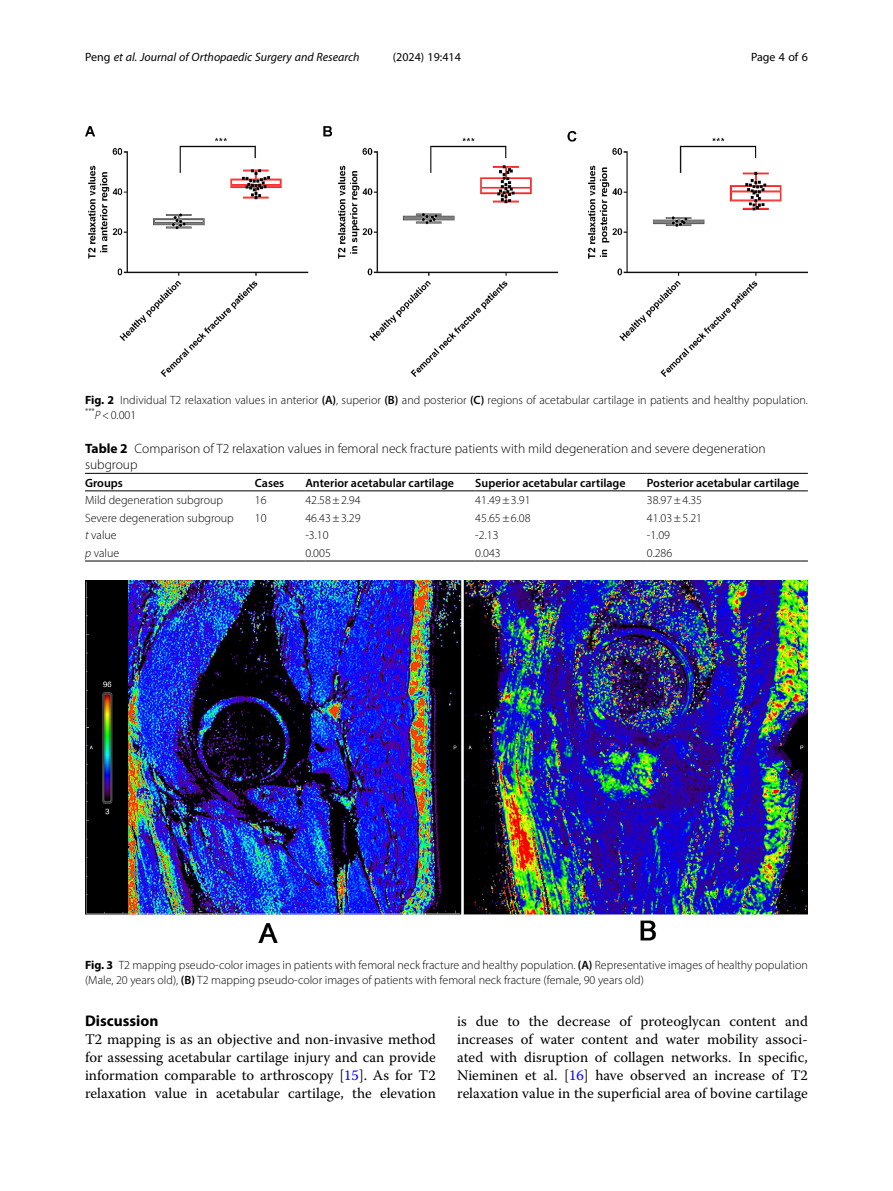
<style>
.page{position:relative;width:893px;height:1191px;background:#fff}
.page>*{position:absolute;margin:0;border:0;box-sizing:border-box;transform-origin:0 0}
.Head_1{font:700 15.45px "Myriad Pro";color:#000}
.Body_Text{font:14.7px/18px "Warnock Pro";color:#000;text-align:justify}
.Table_Caption{font:300 13.5px/16.5px "Myriad Pro";color:#000}
.Figure_Caption{font:300 12px/15px "Myriad Pro";color:#000}
.Table_Body{font:300 12px "Myriad Pro";color:#000}
.Table_Head{font:600 12px "Myriad Pro";color:#000}
.t1{font:italic 12px "Myriad Pro";color:#000}
.t2{font:12px "Myriad Pro";color:#000}
.s1{font-style:normal}
.s2{font-weight:700}
.s3{font-weight:600}
.s4{font-style:italic}
.s5{color:#00f}
</style>
<div class="page">
<hr style="left:85px;top:490px;width:170px;height:1px;background:#000">
<hr style="left:255px;top:473px;width:50px;height:1px;background:#000">
<hr style="left:255px;top:490px;width:50px;height:1px;background:#000">
<hr style="left:305px;top:473px;width:170px;height:1px;background:#000">
<hr style="left:305px;top:490px;width:170px;height:1px;background:#000">
<hr style="left:475px;top:473px;width:172px;height:1px;background:#000">
<hr style="left:475px;top:490px;width:172px;height:1px;background:#000">
<hr style="left:647px;top:473px;width:161px;height:1px;background:#000">
<hr style="left:647px;top:490px;width:161px;height:1px;background:#000">
<hr style="left:85px;top:561px;width:170px;height:1px;background:#000">
<hr style="left:255px;top:561px;width:50px;height:1px;background:#000">
<hr style="left:305px;top:561px;width:170px;height:1px;background:#000">
<hr style="left:475px;top:561px;width:172px;height:1px;background:#000">
<hr style="left:647px;top:561px;width:161px;height:1px;background:#000">
<hr style="left:85px;top:473px;width:170px;height:1px;background:#000">
<img style="left:85px;top:580px;width:723px;height:362px">
<img style="left:85px;top:126px;width:723px;height:251px">
<p class="t1" style="left:85px;top:50px;width:276px"><span class="s1">Peng</span> et al. Journal of Orthopaedic Surgery and Research</p>
<p class="t2" style="left:393px;top:50px;width:70px">(2024) 19:414</p>
<p class="t2" style="left:751px;top:50px;width:58px">Page 4 of 6</p>
<p class="Figure_Caption" style="left:85px;top:392px;width:724px"><span class="s2">Fig. 2</span> Individual T2 relaxation values in anterior <span class="s3">(A)</span>, superior <span class="s3">(B)</span> and posterior <span class="s3">(C)</span> regions of acetabular cartilage in patients and healthy population. <sup>***</sup><span class="s4">P</span>&lt;0.001</p>
<p class="Table_Caption" style="left:85px;top:440px;width:682px"><span class="s2">Table 2</span> Comparison of T2 relaxation values in femoral neck fracture patients with mild degeneration and severe degeneration subgroup</p>
<p class="Table_Head" style="left:85px;top:475px;width:39px">Groups</p>
<p class="Table_Head" style="left:255px;top:475px;width:31px">Cases</p>
<p class="Table_Head" style="left:305px;top:475px;width:150px">Anterior acetabular cartilage</p>
<p class="Table_Head" style="left:475px;top:475px;width:152px">Superior acetabular cartilage</p>
<p class="Table_Head" style="left:647px;top:475px;width:154px">Posterior acetabular cartilage</p>
<p class="Table_Body" style="left:85px;top:493px;width:140px">Mild degeneration subgroup</p>
<p class="Table_Body" style="left:255px;top:493px;width:13px">16</p>
<p class="Table_Body" style="left:305px;top:493px;width:57px">42.58±2.94</p>
<p class="Table_Body" style="left:475px;top:493px;width:57px">41.49±3.91</p>
<p class="Table_Body" style="left:647px;top:493px;width:57px">38.97±4.35</p>
<p class="Table_Body" style="left:85px;top:510px;width:150px">Severe degeneration subgroup</p>
<p class="Table_Body" style="left:255px;top:510px;width:13px">10</p>
<p class="Table_Body" style="left:305px;top:510px;width:57px">46.43±3.29</p>
<p class="Table_Body" style="left:475px;top:510px;width:57px">45.65±6.08</p>
<p class="Table_Body" style="left:647px;top:510px;width:57px">41.03±5.21</p>
<p class="Table_Body" style="left:85px;top:528px;width:33px"><span class="s4">t</span> value</p>
<p class="Table_Body" style="left:305px;top:528px;width:25px">-3.10</p>
<p class="Table_Body" style="left:475px;top:528px;width:25px">-2.13</p>
<p class="Table_Body" style="left:647px;top:528px;width:25px">-1.09</p>
<p class="Table_Body" style="left:85px;top:545px;width:36px"><span class="s4">p</span> value</p>
<p class="Table_Body" style="left:305px;top:545px;width:27px">0.005</p>
<p class="Table_Body" style="left:475px;top:545px;width:27px">0.043</p>
<p class="Table_Body" style="left:647px;top:545px;width:27px">0.286</p>
<p class="Figure_Caption" style="left:85px;top:957px;width:724px"><span class="s2">Fig. 3</span> T2 mapping pseudo-color images in patients with femoral neck fracture and healthy population. <span class="s3">(A)</span> Representative images of healthy population (Male, 20 years old), <span class="s3">(B)</span> T2 mapping pseudo-color images of patients with femoral neck fracture (female, 90 years old)</p>
<p class="Head_1" style="left:85px;top:1011px;width:75px">Discussion</p>
<p class="Body_Text" style="left:85px;top:1030px;width:352px">T2 mapping is as an objective and non-invasive method for assessing acetabular cartilage injury and can provide information comparable to arthroscopy [<span class="s5">15</span>]. As for T2 relaxation value in acetabular cartilage, the elevation</p>
<p class="Body_Text" style="left:457px;top:1012px;width:352px">is due to the decrease of proteoglycan content and increases of water content and water mobility associ&shy;ated with disruption of collagen networks. In specific, Nieminen et al. [<span class="s5">16</span>] have observed an increase of T2 relaxation value in the superficial area of bovine cartilage</p>
</div>
